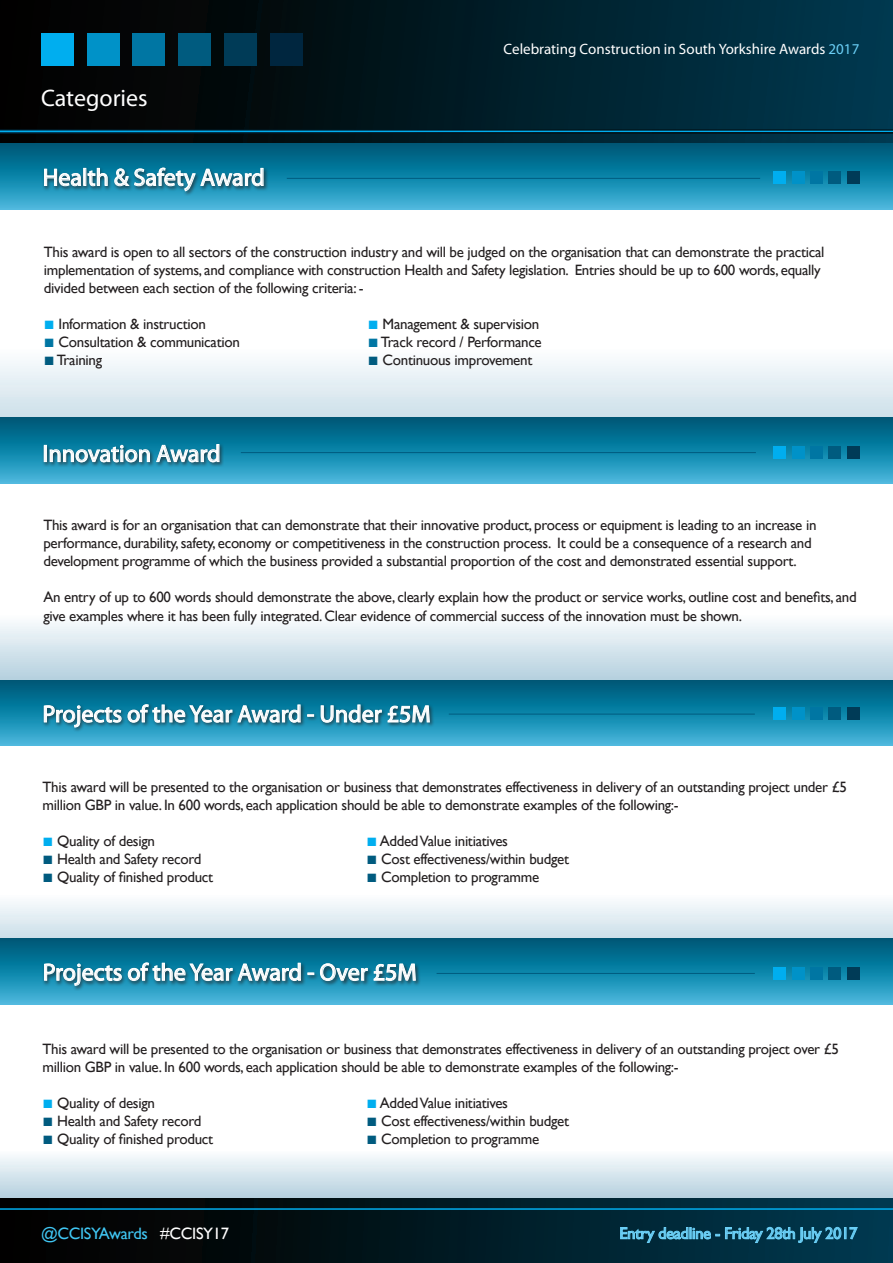
<style>
.page{position:relative;width:893px;height:1263px;background:#fff}
.page>*{position:absolute;margin:0;border:0;box-sizing:border-box;transform-origin:0 0}
.t1{font:24px "Myriad Pro";color:#fff}
.t2{font:16.5px "Gill Sans";letter-spacing:-.02em;color:#6bcff6}
.t3{font:16.5px "Gill Sans";letter-spacing:-.02em;color:#40c7f4}
.t4{font:15px/18px "Gill Sans";letter-spacing:-.02em;color:#231f20}
.t5{font:15px "Myriad Pro";color:#fff}
.s1{color:#6bcff6}
.s2{font-family:"Arial";font-size:18px;color:#00aeef}
.s3{font-family:"Arial";font-size:18px;color:#0076a3}
.s4{font-family:"Arial";font-size:18px;color:#005b7f}
.s5{color:#fff}
</style>
<div class="page">
<div style="left:0;top:0;width:893px;height:144px;background:linear-gradient(to right,#030000,#00384e)"></div>
<hr style="left:0;top:130px;width:893px;height:3px;background:#fff">
<div style="left:41px;top:33px;width:32px;height:32px;background:#00aeef"></div>
<div style="left:87px;top:33px;width:32px;height:32px;background:#0092c8"></div>
<div style="left:133px;top:33px;width:32px;height:32px;background:#0076a3"></div>
<div style="left:179px;top:33px;width:32px;height:32px;background:#005b7f"></div>
<div style="left:225px;top:33px;width:32px;height:32px;background:#003b57"></div>
<div style="left:271px;top:33px;width:32px;height:32px;background:#00263f"></div>
<hr style="left:0;top:131px;width:893px;height:1px;background:#00aeef">
<svg style="left:0;top:902px;width:893px;height:36px;background:#e0ecf2"></svg>
<svg style="left:0;top:361px;width:893px;height:56px;background:#e0ecf2"></svg>
<svg style="left:0;top:144px;width:893px;height:65px;background:#1685a8"></svg>
<div style="left:43px;top:166px;width:226px;height:30px;background:#231f20;opacity:.7"></div>
<svg style="left:43px;top:165px;width:65px;height:22px"></svg>
<svg style="left:114px;top:138px;width:150px;height:72px;background:#28809d"></svg>
<div style="left:0;top:614px;width:893px;height:66px;background:linear-gradient(to bottom,#fdfeff,#b5d0de)"></div>
<svg style="left:0;top:417px;width:893px;height:66px;background:#1584a8"></svg>
<div style="left:42px;top:442px;width:182px;height:25px;background:#231f20;opacity:.7"></div>
<div style="left:44px;top:445px;width:3px;height:17px;border:1px solid #fff"></div>
<svg style="left:49px;top:414px;width:171px;height:70px;background:#318daa"></svg>
<svg style="left:0;top:680px;width:893px;height:66px;background:#1685a8"></svg>
<div style="left:42px;top:703px;width:393px;height:30px;background:#231f20;opacity:.7"></div>
<svg style="left:43px;top:674px;width:258px;height:72px;background:#348fac"></svg>
<svg style="left:307px;top:714px;width:7px;height:3px"></svg>
<svg style="left:320px;top:674px;width:110px;height:72px;background:#3790ad"></svg>
<svg style="left:0;top:938px;width:893px;height:66px;background:#1483a6"></svg>
<div style="left:43px;top:961px;width:378px;height:30px;background:#231f20;opacity:.7"></div>
<svg style="left:44px;top:932px;width:257px;height:73px;background:#3891ae"></svg>
<svg style="left:307px;top:957px;width:109px;height:48px;background:#3a99b8"></svg>
<div style="left:773px;top:707px;width:13px;height:13px;background:#00aeef"></div>
<div style="left:792px;top:707px;width:12px;height:13px;background:#0092c8"></div>
<div style="left:810px;top:707px;width:13px;height:13px;background:#0076a3"></div>
<div style="left:828px;top:707px;width:13px;height:13px;background:#005b7f"></div>
<div style="left:847px;top:707px;width:13px;height:13px;background:#003b57"></div>
<div style="left:773px;top:171px;width:13px;height:13px;background:#00aeef"></div>
<div style="left:792px;top:171px;width:12px;height:13px;background:#0092c8"></div>
<div style="left:810px;top:171px;width:13px;height:13px;background:#0076a3"></div>
<div style="left:828px;top:171px;width:13px;height:13px;background:#005b7f"></div>
<div style="left:847px;top:171px;width:13px;height:13px;background:#003b57"></div>
<div style="left:773px;top:446px;width:13px;height:13px;background:#00aeef"></div>
<div style="left:792px;top:446px;width:12px;height:13px;background:#0092c8"></div>
<div style="left:810px;top:446px;width:13px;height:13px;background:#0076a3"></div>
<div style="left:828px;top:446px;width:13px;height:13px;background:#005b7f"></div>
<div style="left:847px;top:446px;width:13px;height:13px;background:#003b57"></div>
<div style="left:773px;top:967px;width:13px;height:12px;background:#00aeef"></div>
<div style="left:792px;top:967px;width:12px;height:12px;background:#0092c8"></div>
<div style="left:810px;top:967px;width:13px;height:12px;background:#0076a3"></div>
<div style="left:828px;top:967px;width:13px;height:12px;background:#005b7f"></div>
<div style="left:847px;top:967px;width:13px;height:12px;background:#003b57"></div>
<hr style="left:287px;top:178px;width:473px;height:1px;background:#005b7f">
<hr style="left:241px;top:452px;width:515px;height:1px;background:#005b7f">
<hr style="left:449px;top:714px;width:306px;height:1px;background:#005b7f">
<hr style="left:437px;top:973px;width:318px;height:1px;background:#005b7f">
<div style="left:0;top:1149px;width:893px;height:49px;background:linear-gradient(to bottom,#feffff,#b5d0de)"></div>
<div style="left:0;top:1198px;width:893px;height:65px;background:linear-gradient(to right,#030000,#00394f)"></div>
<svg style="left:620px;top:1227px;width:238px;height:16px;background:#22627b"></svg>
<hr style="left:0;top:1208px;width:893px;height:2px;background:#00aeef">
<p class="t1" style="left:41px;top:83px;width:108px">Categories</p>
<p class="t1" style="left:43px;top:163px;width:224px">Health &amp; Safety Award</p>
<p class="t5" style="left:504px;top:40px;width:357px">Celebrating Construction in South Yorkshire Awards <span class="s1">2017</span></p>
<p class="t4" style="left:44px;top:243px;width:782px">This award is open to all sectors of the construction industry and will be judged on the organisation that can demonstrate the practical implementation of systems, and compliance with construction Health and Safety legislation. Entries should be up to 600 words, equally divided between each section of the following criteria: -</p>
<p class="t4" style="left:44px;top:315px;width:163px"><span class="s2">■</span> Information &amp; instruction</p>
<p class="t4" style="left:368px;top:315px;width:173px"><span class="s2">■</span> Management &amp; supervision</p>
<p class="t4" style="left:44px;top:333px;width:197px"><span class="s3">■</span> Consultation &amp; communication</p>
<p class="t4" style="left:368px;top:333px;width:175px"><span class="s3">■</span> Track record / Performance</p>
<p class="t4" style="left:44px;top:351px;width:60px"><span class="s4">■</span> Training</p>
<p class="t4" style="left:368px;top:351px;width:166px"><span class="s4">■</span> Continuous improvement</p>
<p class="t1" style="left:43px;top:439px;width:180px">Innovation Award</p>
<p class="t4" style="left:43px;top:516px;width:775px">This award is for an organisation that can demonstrate that their innovative product, process or equipment is leading to an increase in performance, durability, safety, economy or competitiveness in the construction process. It could be a consequence of a research and development programme of which the business provided a substantial proportion of the cost and demonstrated essential support.</p>
<p class="t4" style="left:43px;top:587px;width:815px;line-height:19.5px">An entry of up to 600 words should demonstrate the above, clearly explain how the product or service works, outline cost and benefits, and give examples where it has been fully integrated. Clear evidence of commercial success of the innovation must be shown.</p>
<p class="t1" style="left:43px;top:699px;width:390px">Projects of the Year Award - Under £5M</p>
<p class="t4" style="left:43px;top:778px;width:806px">This award will be presented to the organisation or business that demonstrates effectiveness in delivery of an outstanding project under £5 million GBP in value. In 600 words, each application should be able to demonstrate examples of the following:-</p>
<p class="t4" style="left:43px;top:832px;width:114px"><span class="s2">■</span> Quality of design</p>
<p class="t4" style="left:367px;top:832px;width:143px"><span class="s2">■</span> Added Value initiatives</p>
<p class="t4" style="left:43px;top:850px;width:160px"><span class="s4">■</span> Health and Safety record</p>
<p class="t4" style="left:367px;top:850px;width:204px"><span class="s4">■</span> Cost effectiveness/within budget</p>
<p class="t4" style="left:43px;top:868px;width:172px"><span class="s4">■</span> Quality of finished product</p>
<p class="t4" style="left:367px;top:868px;width:174px"><span class="s4">■</span> Completion to programme</p>
<p class="t1" style="left:43px;top:957px;width:375px">Projects of the Year Award - Over £5M</p>
<p class="t4" style="left:43px;top:1040px;width:798px">This award will be presented to the organisation or business that demonstrates effectiveness in delivery of an outstanding project over £5 million GBP in value. In 600 words, each application should be able to demonstrate examples of the following:-</p>
<p class="t4" style="left:43px;top:1094px;width:114px"><span class="s2">■</span> Quality of design</p>
<p class="t4" style="left:367px;top:1094px;width:143px"><span class="s2">■</span> Added Value initiatives</p>
<p class="t4" style="left:43px;top:1112px;width:160px"><span class="s4">■</span> Health and Safety record</p>
<p class="t4" style="left:367px;top:1112px;width:204px"><span class="s4">■</span> Cost effectiveness/within budget</p>
<p class="t4" style="left:43px;top:1130px;width:172px"><span class="s4">■</span> Quality of finished product</p>
<p class="t4" style="left:367px;top:1130px;width:174px"><span class="s4">■</span> Completion to programme</p>
<p class="t3" style="left:41px;top:1223px;width:190px">@CCISYAwards <span class="s5">#CCISY17</span></p>
<p class="t2" style="left:619px;top:1223px;width:239px">Entry deadline - Friday 28th July 2017</p>
</div>
